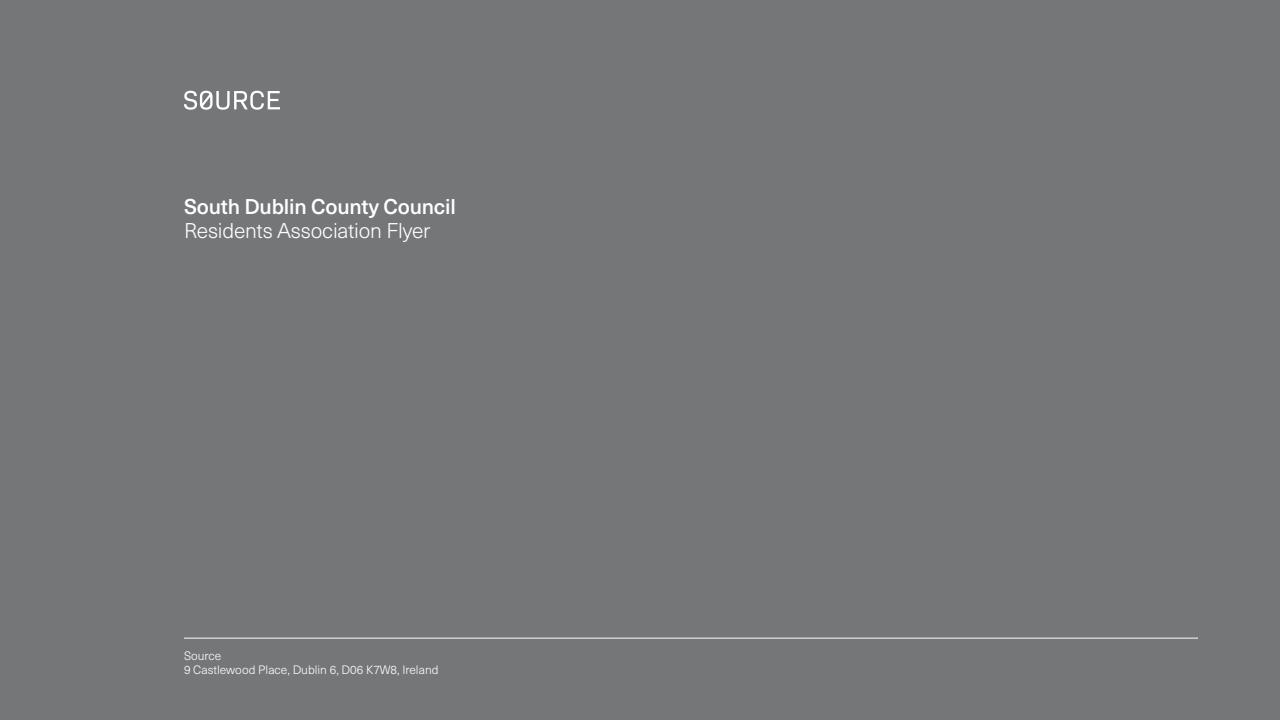
<style>
.page{position:relative;width:1280px;height:720px;background:#747678}
.page>*{position:absolute;margin:0;border:0;box-sizing:border-box;transform-origin:0 0}
.t1{font:300 21px "Neue Haas Unica Pro";letter-spacing:-.01em;color:#fff}
.t2{font:500 21px "Neue Haas Unica Pro";letter-spacing:-.01em;color:#fff}
.t3{font:300 12px/14.4px "Neue Haas Unica Pro";color:#fff}
</style>
<div class="page">
<hr style="left:184px;top:638px;width:1014px;height:1px;background:#fff">
<svg style="left:184px;top:91px;width:96px;height:19px"></svg>
<h1 class="t2" style="left:184px;top:194px;width:273px">South Dublin County Council</h1>
<h1 class="t1" style="left:184px;top:218px;width:248px">Residents Association Flyer</h1>
<p class="t3" style="left:184px;top:649px;width:256px">Source<br>9 Castlewood Place, Dublin 6, D06 K7W8, Ireland</p>
</div>
